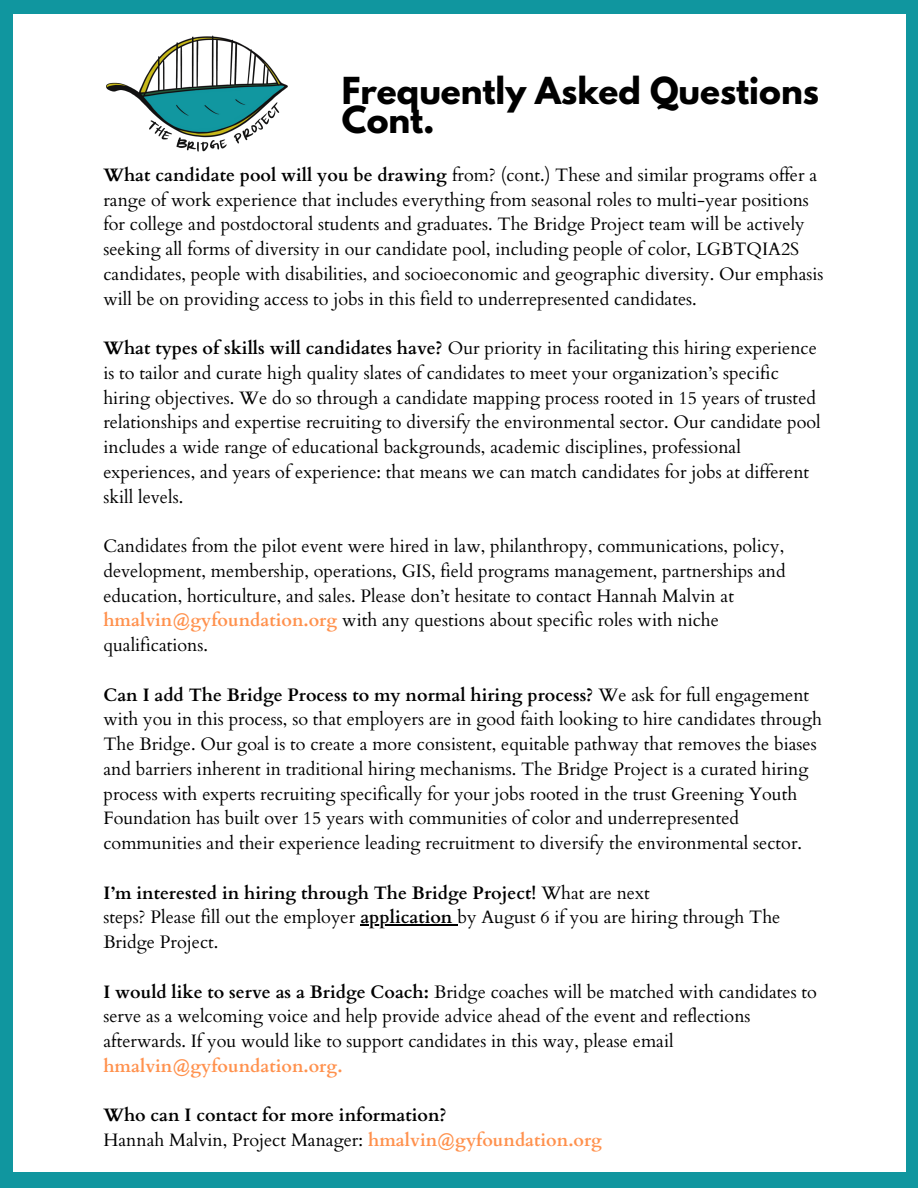
<style>
.page{position:relative;width:918px;height:1188px;background:#10969f}
.page>*{position:absolute;margin:0;border:0;box-sizing:border-box;transform-origin:0 0}
.t1{font:700 33px/29.2px "League Spartan";color:#000}
.t2{font:18px/24.8px "Cardo";color:#000}
.t3{font:700 18px "Cardo";color:#000}
.t4{font:700 18px "Cardo";color:#ff914d}
.s1{font-weight:700}
.s2{font-weight:700;color:#ff914d}
.s3{font-weight:400}
</style>
<div class="page">
<div style="left:14px;top:14px;width:892px;height:1158px;background:#fff"></div>
<img style="left:106px;top:35px;width:182px;height:117px">
<hr style="left:360px;top:924px;width:97px;height:2px;background:#000">
<p class="t1" style="left:342px;top:80px;width:479px">Frequently Asked Questions<br>Cont.</p>
<p class="t2" style="left:103px;top:163px;width:722px"><span class="s1">What candidate pool will you be drawing</span> from? (cont.) These and similar programs offer a range of work experience that includes everything from seasonal roles to multi-year positions for college and postdoctoral students and graduates. The Bridge Project team will be actively seeking all forms of diversity in our candidate pool, including people of color, LGBTQIA2S candidates, people with disabilities, and socioeconomic and geographic diversity. Our emphasis will be on providing access to jobs in this field to underrepresented candidates.</p>
<p class="t2" style="left:103px;top:336px;width:719px"><span class="s1">What types of skills will candidates have?</span> Our priority in facilitating this hiring experience is to tailor and curate high quality slates of candidates to meet your organization’s specific hiring objectives. We do so through a candidate mapping process rooted in 15 years of trusted relationships and expertise recruiting to diversify the environmental sector. Our candidate pool includes a wide range of educational backgrounds, academic disciplines, professional experiences, and years of experience: that means we can match candidates for jobs at different skill levels.</p>
<p class="t2" style="left:103px;top:534px;width:684px">Candidates from the pilot event were hired in law, philanthropy, communications, policy, development, membership, operations, GIS, field programs management, partnerships and education, horticulture, and sales. Please don’t hesitate to contact Hannah Malvin at <span class="s2">hmalvin@gyfoundation.org</span> with any questions about specific roles with niche qualifications.</p>
<p class="t2" style="left:103px;top:683px;width:720px"><span class="s1">Can I add The Bridge Process to my normal hiring process?</span> We ask for full engagement with you in this process, so that employers are in good faith looking to hire candidates through The Bridge. Our goal is to create a more consistent, equitable pathway that removes the biases and barriers inherent in traditional hiring mechanisms. The Bridge Project is a curated hiring process with experts recruiting specifically for your jobs rooted in the trust Greening Youth Foundation has built over 15 years with communities of color and underrepresented communities and their experience leading recruitment to diversify the environmental sector.</p>
<p class="t3" style="left:103px;top:881px;width:548px">I’m interested in hiring through The Bridge Project! <span class="s3">What are next</span></p>
<p class="t2" style="left:103px;top:905px;width:679px">steps? Please fill out the employer <span class="s1">application</span> by August 6 if you are hiring through The<br>Bridge Project.</p>
<p class="t2" style="left:103px;top:980px;width:715px"><span class="s1">I would like to serve as a Bridge Coach:</span> Bridge coaches will be matched with candidates to</p>
<p class="t2" style="left:103px;top:1004px;width:649px">serve as a welcoming voice and help provide advice ahead of the event and reflections</p>
<p class="t2" style="left:103px;top:1029px;width:572px">afterwards. If you would like to support candidates in this way, please email</p>
<p class="t4" style="left:103px;top:1054px;width:241px">hmalvin@gyfoundation.org.</p>
<p class="t3" style="left:103px;top:1104px;width:345px">Who can I contact for more information?</p>
<p class="t2" style="left:103px;top:1128px;width:500px">Hannah Malvin, Project Manager: <span class="s2">hmalvin@gyfoundation.org</span></p>
</div>
